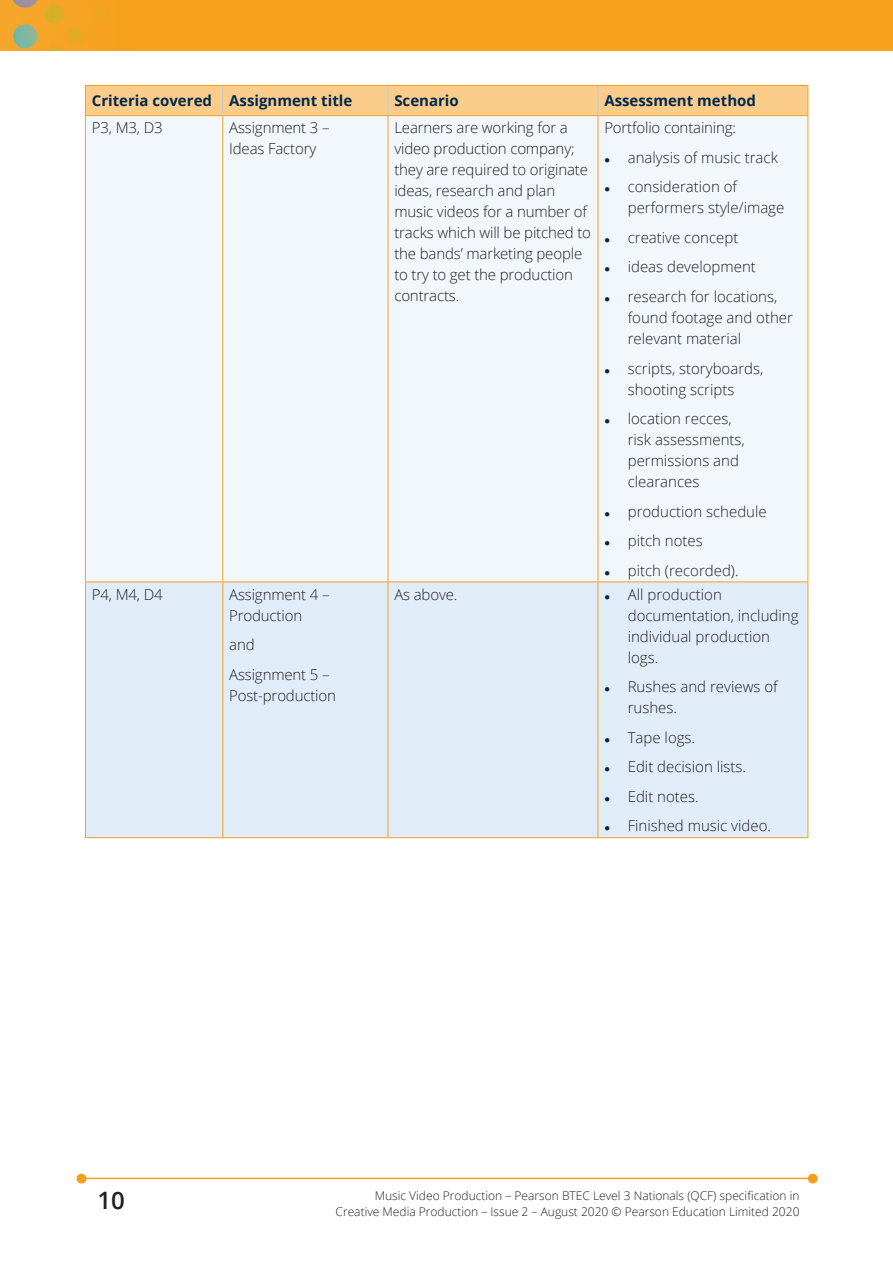
<style>
.page{position:relative;width:893px;height:1263px;background:#fff}
.page>*{position:absolute;margin:0;border:0;box-sizing:border-box;transform-origin:0 0}
.t1{font:600 24px "Open Sans";color:#231f20}
.table_text{font:300 15px/21px "Open Sans";color:#231f20}
.table_head{font:700 15px "Open Sans";color:#00294e}
.t2{font:300 12px/16.5px "Open Sans";color:#231f20;text-align:right}
</style>
<div class="page">
<img style="left:0;top:0;width:893px;height:51px">
<hr style="left:82px;top:1178px;width:728px;height:1px;background:#f6a01b">
<div style="left:809px;top:1174px;width:8px;height:9px;background:#f6a01b;border-radius:50%"></div>
<div style="left:808px;top:1174px;width:10px;height:9px;border:2px solid #f6a01b;border-radius:50%"></div>
<div style="left:77px;top:1174px;width:9px;height:9px;background:#f6a01b;border-radius:50%"></div>
<div style="left:77px;top:1174px;width:9px;height:9px;border:2px solid #f6a01b;border-radius:50%"></div>
<div style="left:86px;top:116px;width:721px;height:465px;background:#f2f7fb"></div>
<div style="left:86px;top:582px;width:721px;height:255px;background:#e0edf8"></div>
<div style="left:85px;top:86px;width:723px;height:29px;background:#fccc8b"></div>
<hr style="left:85px;top:85px;width:138px;height:1px;background:#f6a01b">
<hr style="left:223px;top:85px;width:165px;height:1px;background:#f6a01b">
<hr style="left:388px;top:85px;width:210px;height:1px;background:#f6a01b">
<hr style="left:598px;top:85px;width:210px;height:1px;background:#f6a01b">
<hr style="left:85px;top:115px;width:138px;height:1px;background:#f6a01b">
<hr style="left:223px;top:115px;width:165px;height:1px;background:#f6a01b">
<hr style="left:388px;top:115px;width:210px;height:1px;background:#f6a01b">
<hr style="left:598px;top:115px;width:210px;height:1px;background:#f6a01b">
<hr style="left:222px;top:116px;width:1px;height:465px;background:#f6a01b">
<hr style="left:388px;top:116px;width:1px;height:465px;background:#f6a01b">
<hr style="left:598px;top:116px;width:1px;height:465px;background:#f6a01b">
<hr style="left:85px;top:116px;width:1px;height:465px;background:#f6a01b">
<hr style="left:807px;top:116px;width:1px;height:465px;background:#f6a01b">
<hr style="left:222px;top:582px;width:1px;height:255px;background:#f6a01b">
<hr style="left:388px;top:582px;width:1px;height:255px;background:#f6a01b">
<hr style="left:598px;top:582px;width:1px;height:255px;background:#f6a01b">
<hr style="left:85px;top:837px;width:138px;height:1px;background:#f6a01b">
<hr style="left:223px;top:837px;width:165px;height:1px;background:#f6a01b">
<hr style="left:388px;top:837px;width:210px;height:1px;background:#f6a01b">
<hr style="left:598px;top:837px;width:210px;height:1px;background:#f6a01b">
<hr style="left:85px;top:582px;width:1px;height:255px;background:#f6a01b">
<hr style="left:807px;top:582px;width:1px;height:255px;background:#f6a01b">
<hr style="left:85px;top:581px;width:138px;height:1px;background:#f6a01b">
<hr style="left:223px;top:581px;width:165px;height:1px;background:#f6a01b">
<hr style="left:388px;top:581px;width:210px;height:1px;background:#f6a01b">
<hr style="left:598px;top:581px;width:210px;height:1px;background:#f6a01b">
<svg style="left:605px;top:158px;width:4px;height:4px"></svg>
<svg style="left:605px;top:187px;width:4px;height:5px"></svg>
<svg style="left:605px;top:238px;width:4px;height:4px"></svg>
<svg style="left:605px;top:268px;width:4px;height:4px"></svg>
<svg style="left:605px;top:297px;width:4px;height:4px"></svg>
<svg style="left:605px;top:369px;width:4px;height:4px"></svg>
<svg style="left:605px;top:419px;width:4px;height:4px"></svg>
<svg style="left:605px;top:512px;width:4px;height:4px"></svg>
<svg style="left:605px;top:541px;width:4px;height:4px"></svg>
<svg style="left:605px;top:571px;width:4px;height:4px"></svg>
<svg style="left:605px;top:595px;width:4px;height:4px"></svg>
<svg style="left:605px;top:687px;width:4px;height:5px"></svg>
<svg style="left:605px;top:738px;width:4px;height:4px"></svg>
<svg style="left:605px;top:767px;width:4px;height:5px"></svg>
<svg style="left:605px;top:797px;width:4px;height:4px"></svg>
<svg style="left:605px;top:826px;width:4px;height:5px"></svg>
<p class="table_head" style="left:92px;top:90px;width:122px">Criteria covered</p>
<p class="table_head" style="left:229px;top:90px;width:125px">Assignment title</p>
<p class="table_head" style="left:394px;top:90px;width:66px">Scenario</p>
<p class="table_head" style="left:604px;top:90px;width:153px">Assessment method</p>
<p class="table_text" style="left:92px;top:117px;width:72px">P3, M3, D3</p>
<p class="table_text" style="left:229px;top:117px;width:102px">Assignment 3 –<br>Ideas Factory</p>
<p class="table_text" style="left:394px;top:117px;width:198px">Learners are working for a video production company; they are required to originate ideas, research and plan music videos for a number of tracks which will be pitched to the bands’ marketing people to try to get the production contracts.</p>
<p class="table_text" style="left:604px;top:117px;width:133px">Portfolio containing:</p>
<p class="table_text" style="left:628px;top:147px;width:152px">analysis of music track</p>
<p class="table_text" style="left:628px;top:176px;width:158px">consideration of performers style/image</p>
<p class="table_text" style="left:628px;top:227px;width:112px">creative concept</p>
<p class="table_text" style="left:628px;top:256px;width:130px">ideas development</p>
<p class="table_text" style="left:628px;top:286px;width:167px">research for locations, found footage and other relevant material</p>
<p class="table_text" style="left:628px;top:357px;width:137px">scripts, storyboards, shooting scripts</p>
<p class="table_text" style="left:628px;top:408px;width:119px">location recces, risk assessments, permissions and clearances</p>
<p class="table_text" style="left:628px;top:500px;width:141px">production schedule</p>
<p class="table_text" style="left:628px;top:530px;width:77px">pitch notes</p>
<p class="table_text" style="left:628px;top:559px;width:112px">pitch (recorded).</p>
<p class="table_text" style="left:92px;top:583px;width:72px">P4, M4, D4</p>
<p class="table_text" style="left:229px;top:583px;width:102px">Assignment 4 –<br>Production</p>
<p class="table_text" style="left:229px;top:634px;width:27px">and</p>
<p class="table_text" style="left:229px;top:663px;width:108px">Assignment 5 –<br>Post-production</p>
<p class="table_text" style="left:394px;top:583px;width:65px">As above.</p>
<p class="table_text" style="left:628px;top:583px;width:172px">All production documentation, including individual production logs.</p>
<p class="table_text" style="left:628px;top:676px;width:151px">Rushes and reviews of rushes.</p>
<p class="table_text" style="left:628px;top:726px;width:69px">Tape logs.</p>
<p class="table_text" style="left:628px;top:756px;width:120px">Edit decision lists.</p>
<p class="table_text" style="left:628px;top:785px;width:72px">Edit notes.</p>
<p class="table_text" style="left:628px;top:815px;width:145px">Finished music video.</p>
<h1 class="t1" style="left:97px;top:1184px;width:29px">10</h1>
<p class="t2" style="left:336px;top:1187px;width:465px">Music Video Production – Pearson BTEC Level 3 Nationals (QCF) specification in<br>Creative Media Production – Issue 2 – August 2020 © Pearson Education Limited 2020</p>
</div>
